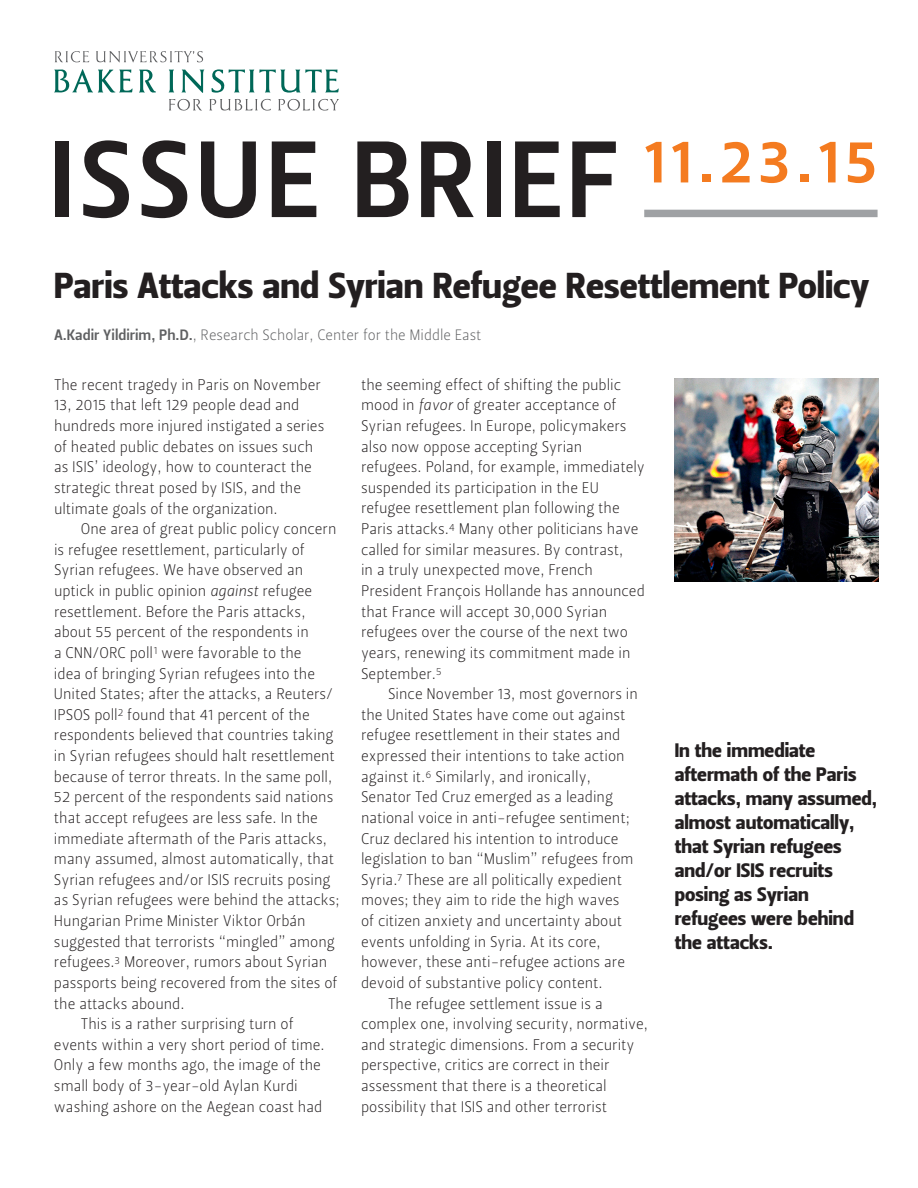
<style>
.page{position:relative;width:918px;height:1188px;background:#fff}
.page>*{position:absolute;margin:0;border:0;box-sizing:border-box;transform-origin:0 0}
.t1{font:108px "Leitura Sans Grot 3";letter-spacing:.05em;color:#231f20}
.t2{font:36px "Leitura Sans Grot 4";color:#231f20}
.t3{font:19.5px/24px "Leitura Sans Grot 4";color:#231f20}
.t4{font:15.3px/20.5px "Leitura Sans Grot 1";color:#231f20}
.t5{font:15px "Leitura Sans Grot 1";color:#5f6062}
.s1{font-family:"Leitura Sans Grot 3"}
.s2{font-family:"Leitura Sans Italic 1"}
</style>
<div class="page">
<img style="left:675px;top:378px;width:203px;height:203px">
<svg style="left:55px;top:51px;width:34px;height:11px"></svg>
<svg style="left:96px;top:51px;width:107px;height:12px"></svg>
<svg style="left:54px;top:69px;width:79px;height:24px"></svg>
<svg style="left:139px;top:69px;width:17px;height:24px"></svg>
<svg style="left:169px;top:70px;width:5px;height:22px"></svg>
<svg style="left:181px;top:69px;width:23px;height:24px"></svg>
<svg style="left:211px;top:69px;width:128px;height:24px"></svg>
<svg style="left:169px;top:99px;width:33px;height:12px"></svg>
<svg style="left:209px;top:99px;width:62px;height:12px"></svg>
<svg style="left:278px;top:99px;width:61px;height:12px"></svg>
<div style="left:644px;top:210px;width:234px;height:7px;background:#9fa1a4"></div>
<h1 class="t1" style="left:50px;top:117px;width:830px">ISSUE BRIEF <sup>11.23.15</sup></h1>
<h2 class="t2" style="left:54px;top:264px;width:817px">Paris Attacks and Syrian Refugee Resettlement Policy</h2>
<p class="t5" style="left:54px;top:326px;width:429px"><span class="s1">A.Kadir Yildirim, Ph.D.</span>, Research Scholar, Center for the Middle East</p>
<p class="t4" style="left:54px;top:375px;width:272px">The recent tragedy in Paris on November 13, 2015 that left 129 people dead and hundreds more injured instigated a series of heated public debates on issues such as ISIS’ ideology, how to counteract the strategic threat posed by ISIS, and the ultimate goals of the organization.</p>
<p class="t4" style="left:81px;top:519px;width:257px">One area of great public policy concern</p>
<p class="t4" style="left:54px;top:539px;width:252px">is refugee resettlement, particularly of</p>
<p class="t4" style="left:54px;top:560px;width:251px">Syrian refugees. We have observed an</p>
<p class="t4" style="left:54px;top:581px;width:260px">uptick in public opinion <span class="s2">against</span> refugee</p>
<p class="t4" style="left:54px;top:601px;width:253px">resettlement. Before the Paris attacks,</p>
<p class="t4" style="left:54px;top:622px;width:256px">about 55 percent of the respondents in</p>
<p class="t4" style="left:54px;top:643px;width:249px">a CNN/ORC poll<sup>1</sup> were favorable to the</p>
<p class="t4" style="left:54px;top:663px;width:263px">idea of bringing Syrian refugees into the</p>
<p class="t4" style="left:54px;top:684px;width:281px">United States; after the attacks, a Reuters/</p>
<p class="t4" style="left:54px;top:705px;width:257px">IPSOS poll<sup>2</sup> found that 41 percent of the</p>
<p class="t4" style="left:54px;top:725px;width:281px">respondents believed that countries taking</p>
<p class="t4" style="left:54px;top:746px;width:282px">in Syrian refugees should halt resettlement</p>
<p class="t4" style="left:54px;top:766px;width:280px">because of terror threats. In the same poll,</p>
<p class="t4" style="left:54px;top:787px;width:281px">52 percent of the respondents said nations</p>
<p class="t4" style="left:54px;top:808px;width:266px">that accept refugees are less safe. In the</p>
<p class="t4" style="left:54px;top:828px;width:275px">immediate aftermath of the Paris attacks,</p>
<p class="t4" style="left:54px;top:849px;width:282px">many assumed, almost automatically, that</p>
<p class="t4" style="left:54px;top:869px;width:278px">Syrian refugees and/or ISIS recruits posing</p>
<p class="t4" style="left:54px;top:890px;width:287px">as Syrian refugees were behind the attacks;</p>
<p class="t4" style="left:54px;top:911px;width:253px">Hungarian Prime Minister Viktor Orbán</p>
<p class="t4" style="left:54px;top:931px;width:282px">suggested that terrorists “mingled” among</p>
<p class="t4" style="left:54px;top:952px;width:275px">refugees.<sup>3</sup> Moreover, rumors about Syrian</p>
<p class="t4" style="left:54px;top:973px;width:285px">passports being recovered from the sites of</p>
<p class="t4" style="left:54px;top:993px;width:132px">the attacks abound.</p>
<p class="t4" style="left:81px;top:1014px;width:214px">This is a rather surprising turn of</p>
<p class="t4" style="left:54px;top:1035px;width:272px">events within a very short period of time.</p>
<p class="t4" style="left:54px;top:1055px;width:268px">Only a few months ago, the image of the</p>
<p class="t4" style="left:54px;top:1076px;width:245px">small body of 3-year-old Aylan Kurdi</p>
<p class="t4" style="left:54px;top:1096px;width:270px">washing ashore on the Aegean coast had</p>
<p class="t4" style="left:361px;top:375px;width:285px">the seeming effect of shifting the public mood in <span class="s2">favor</span> of greater acceptance of Syrian refugees. In Europe, policymakers also now oppose accepting Syrian refugees. Poland, for example, immediately suspended its participation in the EU refugee resettlement plan following the Paris attacks.<sup>4</sup> Many other politicians have called for similar measures. By contrast,<br>in a truly unexpected move, French President François Hollande has announced that France will accept 30,000 Syrian refugees over the course of the next two years, renewing its commitment made in September.<sup>5</sup></p>
<p class="t4" style="left:388px;top:684px;width:251px">Since November 13, most governors in</p>
<p class="t4" style="left:361px;top:705px;width:266px">the United States have come out against</p>
<p class="t4" style="left:361px;top:725px;width:261px">refugee resettlement in their states and</p>
<p class="t4" style="left:361px;top:746px;width:265px">expressed their intentions to take action</p>
<p class="t4" style="left:361px;top:766px;width:231px">against it.<sup>6</sup> Similarly, and ironically,</p>
<p class="t4" style="left:361px;top:787px;width:253px">Senator Ted Cruz emerged as a leading</p>
<p class="t4" style="left:361px;top:808px;width:270px">national voice in anti-refugee sentiment;</p>
<p class="t4" style="left:361px;top:828px;width:259px">Cruz declared his intention to introduce</p>
<p class="t4" style="left:361px;top:849px;width:274px">legislation to ban “Muslim” refugees from</p>
<p class="t4" style="left:361px;top:870px;width:262px">Syria.<sup>7</sup> These are all politically expedient</p>
<p class="t4" style="left:361px;top:890px;width:260px">moves; they aim to ride the high waves</p>
<p class="t4" style="left:361px;top:911px;width:263px">of citizen anxiety and uncertainty about</p>
<p class="t4" style="left:361px;top:931px;width:241px">events unfolding in Syria. At its core,</p>
<p class="t4" style="left:361px;top:952px;width:265px">however, these anti-refugee actions are</p>
<p class="t4" style="left:361px;top:973px;width:243px">devoid of substantive policy content.</p>
<p class="t4" style="left:388px;top:993px;width:216px">The refugee settlement issue is a</p>
<p class="t4" style="left:361px;top:1014px;width:288px">complex one, involving security, normative,</p>
<p class="t4" style="left:361px;top:1034px;width:275px">and strategic dimensions. From a security</p>
<p class="t4" style="left:361px;top:1055px;width:250px">perspective, critics are correct in their</p>
<p class="t4" style="left:361px;top:1076px;width:247px">assessment that there is a theoretical</p>
<p class="t4" style="left:361px;top:1096px;width:247px">possibility that ISIS and other terrorist</p>
<p class="t3" style="left:675px;top:739px;width:204px">In the immediate aftermath of the Paris attacks, many assumed, almost automatically, that Syrian refugees and/or ISIS recruits posing as Syrian refugees were behind the attacks.</p>
</div>
